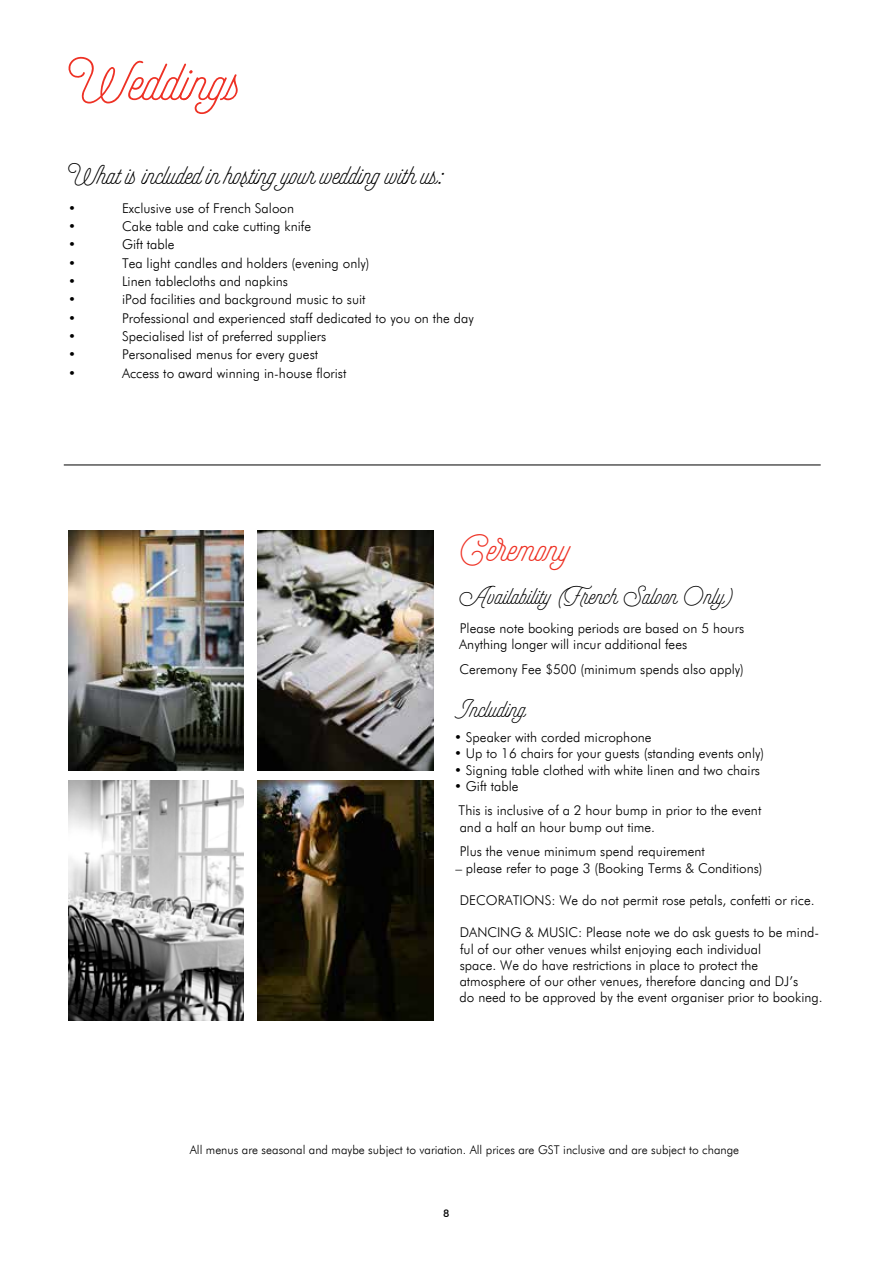
<style>
.page{position:relative;width:893px;height:1263px;background:#fff}
.page>*{position:absolute;margin:0;border:0;box-sizing:border-box;transform-origin:0 0}
.t1{font:61.5px "Selfie";color:#ee3124}
.t2{font:40.5px "Selfie";color:#ee3124}
.t3{font:30px "Selfie";color:#000}
.t4{font:27px "Selfie";color:#000}
.t5{font:300 13.5px/16.2px "Futura BT";color:#000}
.t6{font:300 12px "Futura BT";color:#000}
.t7{font:500 10.5px "Futura BT";color:#000}
</style>
<div class="page">
<img style="left:68px;top:780px;width:176px;height:240px">
<img style="left:258px;top:780px;width:176px;height:240px">
<img style="left:258px;top:530px;width:176px;height:240px">
<img style="left:68px;top:530px;width:176px;height:240px">
<hr style="left:64px;top:465px;width:757px;height:1px;background:#000">
<h1 class="t1" style="left:68px;top:45px;width:175px">Weddings</h1>
<h3 class="t3" style="left:68px;top:157px;width:377px">What is included in hosting your wedding with us:</h3>
<p class="t5" style="left:68px;top:200px;width:9px">•</p>
<p class="t5" style="left:122px;top:200px;width:174px">Exclusive use of French Saloon</p>
<p class="t5" style="left:68px;top:218px;width:9px">•</p>
<p class="t5" style="left:122px;top:218px;width:190px">Cake table and cake cutting knife</p>
<p class="t5" style="left:68px;top:236px;width:9px">•</p>
<p class="t5" style="left:122px;top:236px;width:54px">Gift table</p>
<p class="t5" style="left:68px;top:255px;width:9px">•</p>
<p class="t5" style="left:122px;top:255px;width:249px">Tea light candles and holders (evening only)</p>
<p class="t5" style="left:68px;top:273px;width:9px">•</p>
<p class="t5" style="left:122px;top:273px;width:167px">Linen tablecloths and napkins</p>
<p class="t5" style="left:68px;top:291px;width:9px">•</p>
<p class="t5" style="left:122px;top:291px;width:245px">iPod facilities and background music to suit</p>
<p class="t5" style="left:68px;top:309px;width:9px">•</p>
<p class="t5" style="left:122px;top:309px;width:353px">Professional and experienced staff dedicated to you on the day</p>
<p class="t5" style="left:68px;top:328px;width:9px">•</p>
<p class="t5" style="left:122px;top:328px;width:206px">Specialised list of preferred suppliers</p>
<p class="t5" style="left:68px;top:346px;width:9px">•</p>
<p class="t5" style="left:122px;top:346px;width:198px">Personalised menus for every guest</p>
<p class="t5" style="left:68px;top:364px;width:9px">•</p>
<p class="t5" style="left:122px;top:364px;width:226px">Access to award winning in-house florist</p>
<h2 class="t2" style="left:457px;top:524px;width:115px">Ceremony</h2>
<h3 class="t4" style="left:459px;top:580px;width:276px">Availability (French Saloon Only)</h3>
<p class="t5" style="left:459px;top:620px;width:286px">Please note booking periods are based on 5 hours<br>Anything longer will incur additional fees</p>
<p class="t5" style="left:459px;top:661px;width:286px">Ceremony Fee $500 (minimum spends also apply)</p>
<h3 class="t4" style="left:455px;top:693px;width:73px">Including</h3>
<p class="t5" style="left:454px;top:729px;width:199px">• Speaker with corded microphone</p>
<p class="t5" style="left:454px;top:745px;width:312px">• Up to 16 chairs for your guests (standing events only)</p>
<p class="t5" style="left:454px;top:761px;width:307px">• Signing table clothed with white linen and two chairs</p>
<p class="t5" style="left:459px;top:773px;width:304px;line-height:24.8px;text-indent:-5px">• Gift table<br>This is inclusive of a 2 hour bump in prior to the event</p>
<p class="t5" style="left:460px;top:814px;width:247px;line-height:24.8px">and a half an hour bump out time.<br>Plus the venue minimum spend requirement</p>
<p class="t5" style="left:455px;top:859px;width:309px">– please refer to page 3 (Booking Terms &amp; Conditions)</p>
<p class="t5" style="left:460px;top:892px;width:356px">DECORATIONS: We do not permit rose petals, confetti or rice.</p>
<p class="t5" style="left:460px;top:924px;width:364px">DANCING &amp; MUSIC: Please note we do ask guests to be mind&shy;ful of our other venues whilst enjoying each individual<br>space. We do have restrictions in place to protect the atmosphere of our other venues, therefore dancing and DJ’s<br>do need to be approved by the event organiser prior to booking.</p>
<p class="t6" style="left:190px;top:1143px;width:551px">All menus are seasonal and maybe subject to variation. All prices are GST inclusive and are subject to change</p>
<p class="t7" style="left:443px;top:1207px;width:8px">8</p>
</div>
